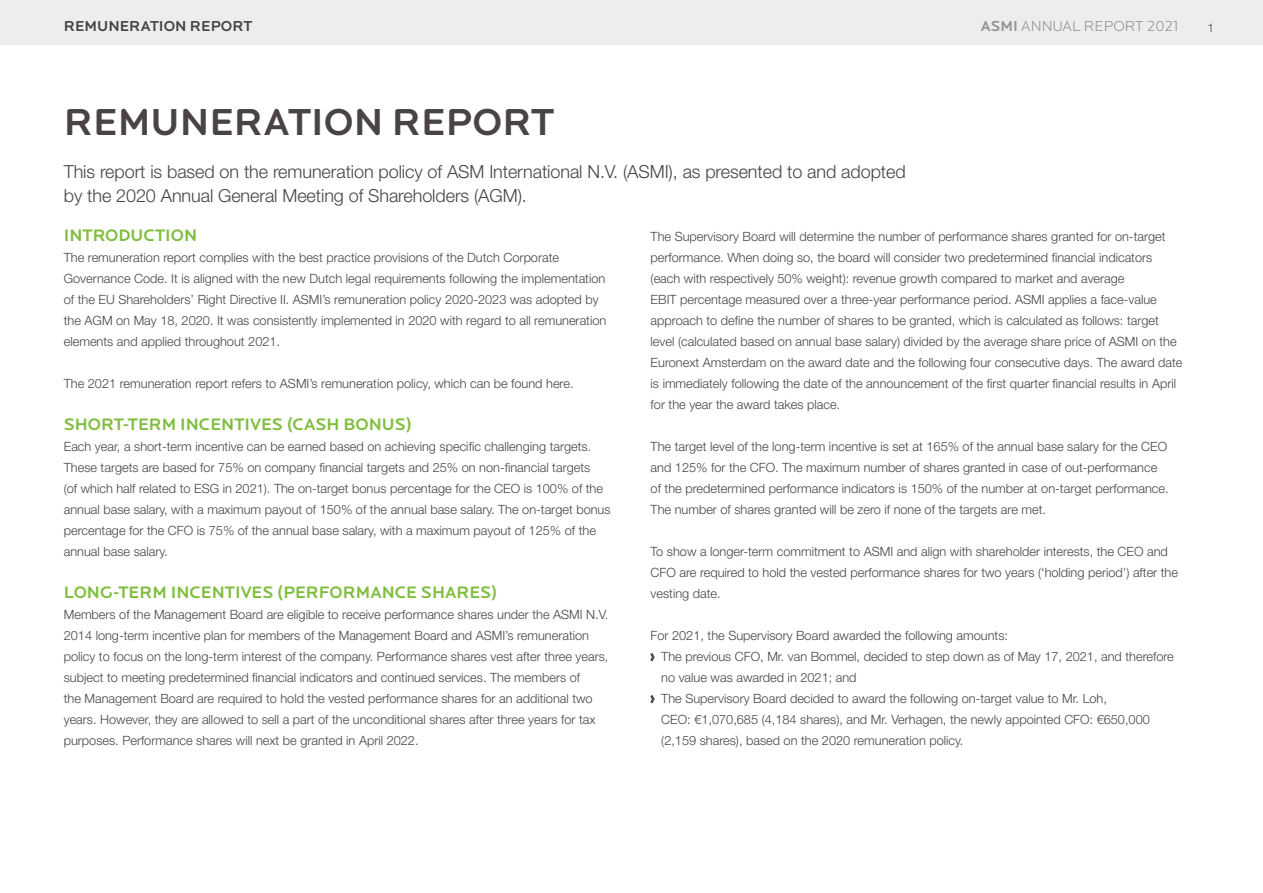
<style>
.page{position:relative;width:1263px;height:893px;background:#fff}
.page>*{position:absolute;margin:0;border:0;box-sizing:border-box;transform-origin:0 0}
.t1{font:500 39px "Locator Display";color:#494344}
.t2{font:300 18px/24px "Helvetica Neue LT Std";letter-spacing:-.005em;color:#494344}
.t3{font:500 17.25px "Locator Display";color:#7fbd3d}
.t4{font:300 15px "Locator Display";color:#959091}
.t5{font:500 15px "Locator Display";color:#494344}
.t6{font:300 12.75px/21px "Helvetica Neue LT Std";color:#494344}
.t7{font:300 12px "Helvetica Neue LT Std";color:#494344}
.s1{font-weight:500}
.s2{font-family:"Futura Std";font-weight:700;font-stretch:condensed;font-size:15px}
</style>
<div class="page">
<div style="left:0;top:0;width:1263px;height:45px;background:#ededed"></div>
<p class="t5" style="left:64px;top:18px;width:190px">REMUNERATION REPORT</p>
<p class="t4" style="left:981px;top:19px;width:199px"><span class="s1">ASMI</span> ANNUAL REPORT 2021</p>
<p class="t7" style="left:1207px;top:20px;width:8px">1</p>
<h1 class="t1" style="left:64px;top:100px;width:492px">REMUNERATION REPORT</h1>
<h2 class="t2" style="left:64px;top:159px;width:843px">This report is based on the remuneration policy of ASM International N.V. (ASMI), as presented to and adopted by the 2020 Annual General Meeting of Shareholders (AGM).</h2>
<h3 class="t3" style="left:64px;top:225px;width:135px">INTRODUCTION</h3>
<p class="t6" style="left:64px;top:246px;width:544px">The remuneration report complies with the best practice provisions of the Dutch Corporate Governance Code. It is aligned with the new Dutch legal requirements following the implementation of the EU Shareholders’ Right Directive II. ASMI’s remuneration policy 2020-2023 was adopted by the AGM on May 18, 2020. It was consistently implemented in 2020 with regard to all remuneration elements and applied throughout 2021.</p>
<p class="t6" style="left:64px;top:372px;width:511px">The 2021 remuneration report refers to ASMI’s remuneration policy, which can be found here.</p>
<h3 class="t3" style="left:64px;top:414px;width:350px">SHORT-TERM INCENTIVES (CASH BONUS)</h3>
<p class="t6" style="left:64px;top:435px;width:548px">Each year, a short-term incentive can be earned based on achieving specific challenging targets.<br>These targets are based for 75% on company financial targets and 25% on non-financial targets<br>(of which half related to ESG in 2021). The on-target bonus percentage for the CEO is 100% of the annual base salary, with a maximum payout of 150% of the annual base salary. The on-target bonus percentage for the CFO is 75% of the annual base salary, with a maximum payout of 125% of the annual base salary.</p>
<h3 class="t3" style="left:64px;top:582px;width:435px">LONG-TERM INCENTIVES (PERFORMANCE SHARES)</h3>
<p class="t6" style="left:64px;top:603px;width:546px">Members of the Management Board are eligible to receive performance shares under the ASMI N.V.<br>2014 long-term incentive plan for members of the Management Board and ASMI’s remuneration policy to focus on the long-term interest of the company. Performance shares vest after three years, subject to meeting predetermined financial indicators and continued services. The members of<br>the Management Board are required to hold the vested performance shares for an additional two years. However, they are allowed to sell a part of the unconditional shares after three years for tax purposes. Performance shares will next be granted in April 2022.</p>
<p class="t6" style="left:651px;top:226px;width:533px">The Supervisory Board will determine the number of performance shares granted for on-target performance. When doing so, the board will consider two predetermined financial indicators (each with respectively 50% weight): revenue growth compared to market and average<br>EBIT percentage measured over a three-year performance period. ASMI applies a face-value approach to define the number of shares to be granted, which is calculated as follows: target level (calculated based on annual base salary) divided by the average share price of ASMI on the Euronext Amsterdam on the award date and the following four consecutive days. The award date is immediately following the date of the announcement of the first quarter financial results in April for the year the award takes place.</p>
<p class="t6" style="left:651px;top:436px;width:519px">The target level of the long-term incentive is set at 165% of the annual base salary for the CEO and 125% for the CFO. The maximum number of shares granted in case of out-performance of the predetermined performance indicators is 150% of the number at on-target performance.<br>The number of shares granted will be zero if none of the targets are met.</p>
<p class="t6" style="left:651px;top:541px;width:529px">To show a longer-term commitment to ASMI and align with shareholder interests, the CEO and<br>CFO are required to hold the vested performance shares for two years (‘holding period’) after the vesting date.</p>
<p class="t6" style="left:651px;top:625px;width:359px">For 2021, the Supervisory Board awarded the following amounts:</p>
<p class="t6" style="left:651px;top:646px;width:525px"><span class="s2">›</span> The previous CFO, Mr. van Bommel, decided to step down as of May 17, 2021, and therefore</p>
<p class="t6" style="left:661px;top:667px;width:197px">no value was awarded in 2021; and</p>
<p class="t6" style="left:651px;top:688px;width:458px"><span class="s2">›</span> The Supervisory Board decided to award the following on-target value to Mr. Loh,</p>
<p class="t6" style="left:661px;top:709px;width:490px">CEO: €1,070,685 (4,184 shares), and Mr. Verhagen, the newly appointed CFO: €650,000</p>
<p class="t6" style="left:661px;top:730px;width:304px">(2,159 shares), based on the 2020 remuneration policy.</p>
</div>
